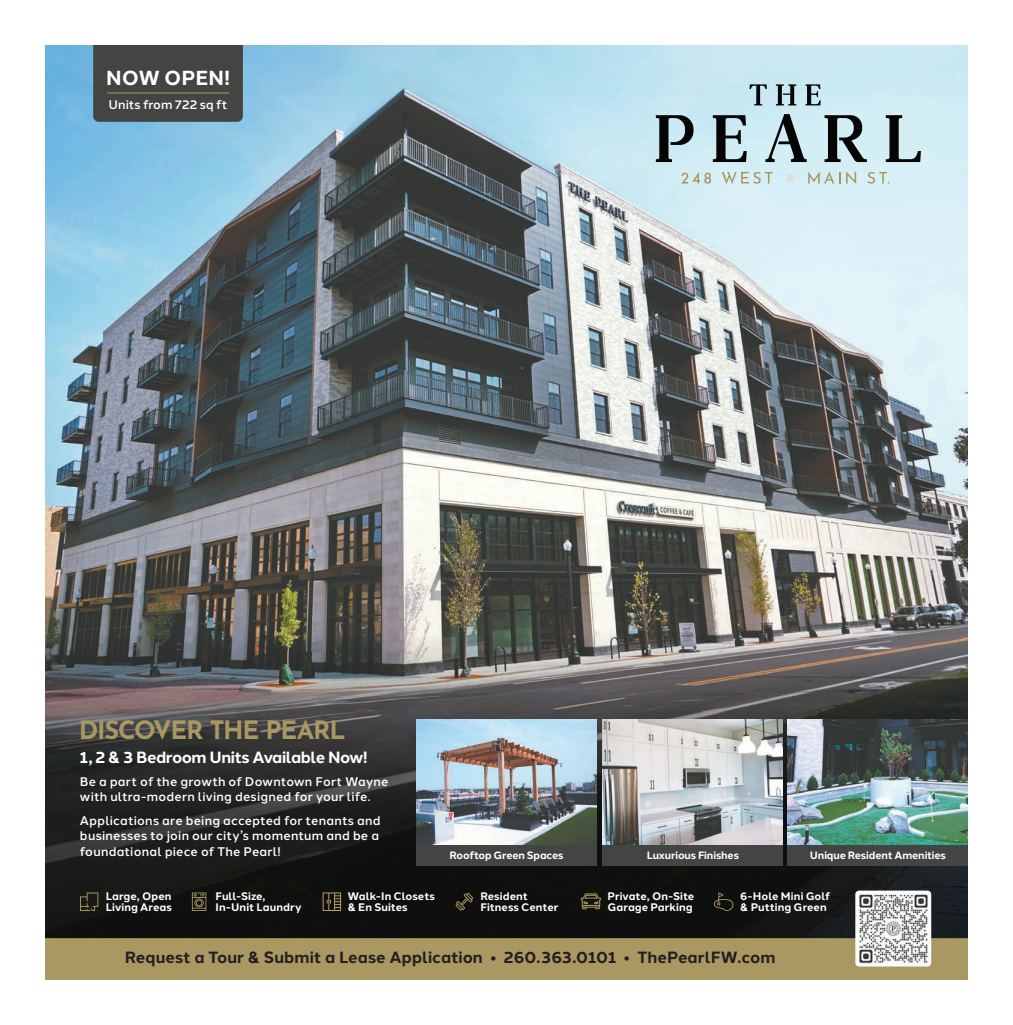
<style>
.page{position:relative;width:1013px;height:1025px;background:#fff}
.page>*{position:absolute;margin:0;border:0;box-sizing:border-box;transform-origin:0 0}
.t1{font:700 25.38px "Josefin Sans";letter-spacing:-.045em;color:#a99862}
.t2{font:700 20.25px "Halcom";color:#fff}
.t3{font:700 16.25px "Halcom";color:#231f20}
.t4{font:700 16.25px "Halcom";letter-spacing:-.035em;color:#fff}
.t5{font:500 12.5px/15.6px "Halcom";letter-spacing:.015em;color:#fff}
.t6{font:700 10.88px/10.9px "Halcom";letter-spacing:.005em;color:#fff}
.t7{font:700 10.62px "Halcom";letter-spacing:-.015em;color:#fff}
</style>
<div class="page">
<img style="left:45px;top:45px;width:922px;height:546px">
<img style="left:45px;top:591px;width:923px;height:346px">
<svg style="left:714px;top:892px;width:19px;height:18px"></svg>
<svg style="left:455px;top:892px;width:18px;height:18px"></svg>
<svg style="left:580px;top:893px;width:21px;height:16px"></svg>
<svg style="left:192px;top:892px;width:14px;height:18px"></svg>
<svg style="left:80px;top:892px;width:18px;height:18px"></svg>
<svg style="left:322px;top:892px;width:19px;height:18px"></svg>
<svg style="left:656px;top:115px;width:37px;height:47px;background:#74858a"></svg>
<svg style="left:765px;top:114px;width:41px;height:48px;background:#91a4aa"></svg>
<svg style="left:885px;top:115px;width:35px;height:47px;background:#8d9fa3"></svg>
<svg style="left:712px;top:115px;width:34px;height:47px;background:#738489"></svg>
<svg style="left:824px;top:115px;width:42px;height:47px;background:#707e81"></svg>
<div style="left:786px;top:174px;width:7px;height:8px;background:#e1ddda;border-radius:50%"></div>
<svg style="left:681px;top:172px;width:30px;height:12px"></svg>
<svg style="left:721px;top:172px;width:51px;height:12px"></svg>
<svg style="left:808px;top:171px;width:32px;height:12px"></svg>
<svg style="left:846px;top:171px;width:10px;height:13px"></svg>
<svg style="left:867px;top:172px;width:22px;height:12px"></svg>
<svg style="left:776px;top:84px;width:20px;height:21px"></svg>
<svg style="left:749px;top:84px;width:18px;height:21px"></svg>
<svg style="left:805px;top:84px;width:15px;height:21px"></svg>
<div style="left:45px;top:937px;width:923px;height:42px;background:#a99862"></div>
<img style="left:603px;top:719px;width:180px;height:125px">
<div style="left:603px;top:844px;width:180px;height:21px;background:#434543"></div>
<img style="left:788px;top:719px;width:180px;height:125px">
<div style="left:788px;top:844px;width:180px;height:21px;background:#434543"></div>
<img style="left:416px;top:719px;width:180px;height:125px">
<div style="left:416px;top:844px;width:180px;height:21px;background:#434543"></div>
<img style="left:855px;top:890px;width:76px;height:76px">
<div style="left:93px;top:45px;width:150px;height:77px;background:#434543"></div>
<hr style="left:107px;top:93px;width:122px;height:1px;background:#a99862">
<h2 class="t2" style="left:106px;top:62px;width:125px">NOW OPEN!</h2>
<p class="t5" style="left:109px;top:96px;width:120px">Units from 722 sq ft</p>
<h1 class="t1" style="left:79px;top:707px;width:268px">DISCOVER THE PEARL</h1>
<h3 class="t4" style="left:80px;top:743px;width:289px">1, 2 &amp; 3 Bedroom Units Available Now!</h3>
<p class="t5" style="left:80px;top:772px;width:310px">Be a part of the growth of Downtown Fort Wayne with ultra-modern living designed for your life.</p>
<p class="t5" style="left:80px;top:811px;width:302px">Applications are being accepted for tenants and businesses to join our city’s momentum and be a foundational piece of The Pearl!</p>
<p class="t6" style="left:215px;top:889px;width:87px">Full-Size,<br>In-Unit Laundry</p>
<p class="t6" style="left:106px;top:889px;width:68px">Large, Open<br>Living Areas</p>
<p class="t6" style="left:348px;top:889px;width:89px">Walk-In Closets &amp; En Suites</p>
<p class="t7" style="left:449px;top:846px;width:116px">Rooftop Green Spaces</p>
<p class="t7" style="left:646px;top:846px;width:94px">Luxurious Finishes</p>
<p class="t7" style="left:810px;top:846px;width:137px">Unique Resident Amenities</p>
<p class="t6" style="left:480px;top:889px;width:80px">Resident<br>Fitness Center</p>
<p class="t6" style="left:607px;top:889px;width:88px">Private, On-Site<br>Garage Parking</p>
<p class="t6" style="left:740px;top:889px;width:91px">6-Hole Mini Golf &amp; Putting Green</p>
<h3 class="t3" style="left:125px;top:943px;width:652px">Request a Tour &amp; Submit a Lease Application • 260.363.0101 • ThePearlFW.com</h3>
</div>
